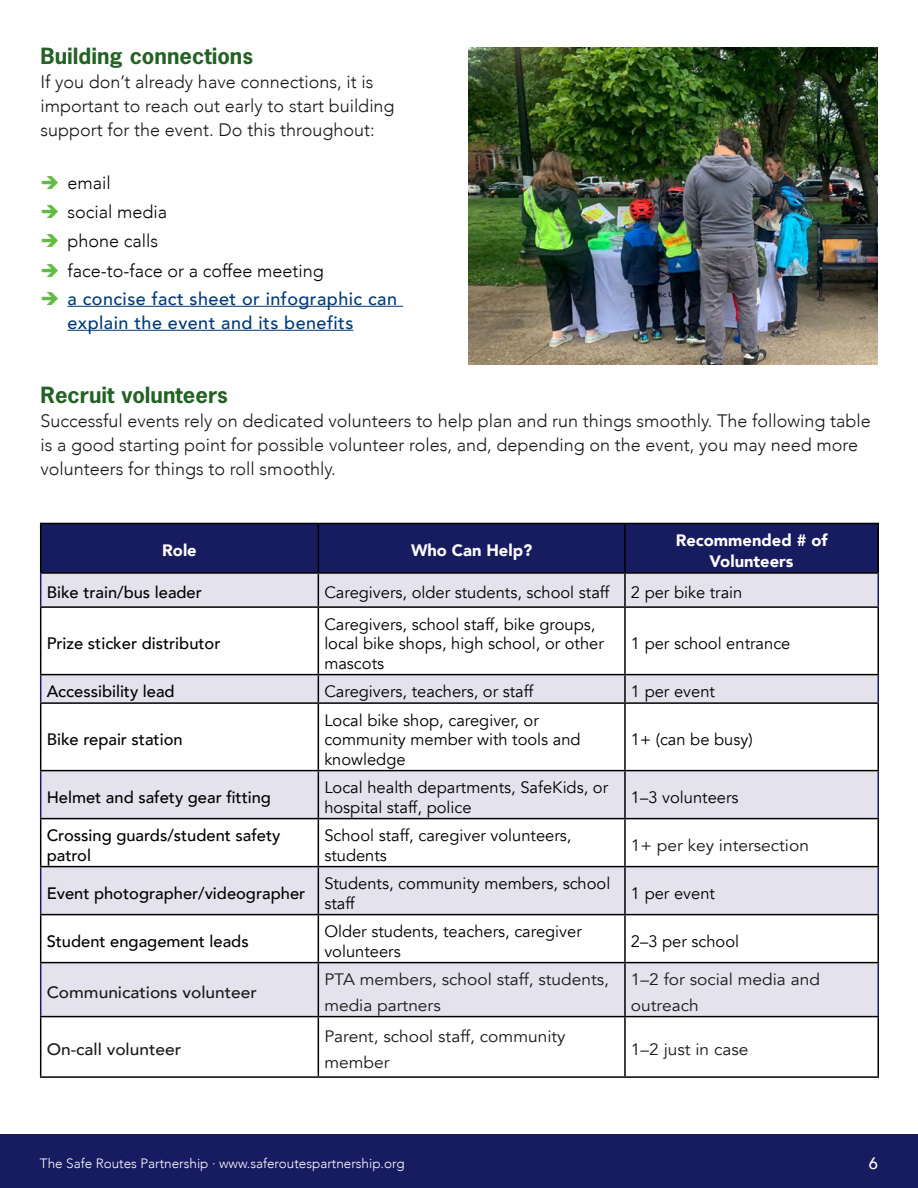
<style>
.page{position:relative;width:918px;height:1188px;background:#fff}
.page>*{position:absolute;margin:0;border:0;box-sizing:border-box;transform-origin:0 0}
.t1{font:700 21px "News Gothic Std";color:#246124;scale:1.05 1}
.t2{font:300 18px/24px "Avenir";color:#171717}
.t3{font:500 18px/24px "Avenir";letter-spacing:.025em;color:#003a76}
.t4{font:300 18px "Avenir";color:#000}
.Table_Text{font:16.5px/19.5px "Avenir";color:#000}
.Table_Text-2{font:500 16.5px/19.5px "Avenir";color:#000}
.Table_Text-3{font:16.5px/25.5px "Avenir";color:#1a1a1a;scale:1.05 1}
.Table_Header{font:900 16.5px "Avenir";color:#fff}
.Table_Text-4{font:500 16.5px "Avenir";color:#1a1a1a;scale:1.05 1}
.t5{font:500 16.5px "Avenir";color:#fff}
.t6{font:300 13.5px "Avenir";color:#fff}
</style>
<div class="page">
<div style="left:0;top:1134px;width:918px;height:54px;background:#171b60"></div>
<hr style="left:68px;top:306px;width:335px;height:1px;background:#003a76">
<hr style="left:68px;top:330px;width:285px;height:1px;background:#003a76">
<img style="left:468px;top:47px;width:410px;height:317px">
<div style="left:41px;top:524px;width:837px;height:48px;background:#171b60"></div>
<div style="left:41px;top:574px;width:837px;height:32px;background:#e4e3ed"></div>
<svg style="left:41px;top:608px;width:837px;height:468px"></svg>
<hr style="left:318px;top:524px;width:1px;height:48px;background:#000">
<hr style="left:624px;top:524px;width:2px;height:48px;background:#000">
<hr style="left:878px;top:524px;width:1px;height:48px;background:#000">
<hr style="left:318px;top:608px;width:1px;height:66px;background:#000">
<hr style="left:624px;top:608px;width:2px;height:66px;background:#000">
<hr style="left:878px;top:608px;width:1px;height:66px;background:#000">
<hr style="left:318px;top:704px;width:1px;height:66px;background:#000">
<hr style="left:624px;top:704px;width:2px;height:66px;background:#000">
<hr style="left:878px;top:704px;width:1px;height:66px;background:#000">
<hr style="left:318px;top:819px;width:1px;height:47px;background:#000">
<hr style="left:624px;top:819px;width:2px;height:47px;background:#000">
<hr style="left:878px;top:819px;width:1px;height:47px;background:#000">
<hr style="left:318px;top:915px;width:1px;height:47px;background:#000">
<hr style="left:624px;top:915px;width:2px;height:47px;background:#000">
<hr style="left:878px;top:915px;width:1px;height:47px;background:#000">
<hr style="left:318px;top:1017px;width:1px;height:59px;background:#000">
<hr style="left:624px;top:1017px;width:2px;height:59px;background:#000">
<hr style="left:878px;top:1017px;width:1px;height:59px;background:#000">
<hr style="left:40px;top:1076px;width:278px;height:2px;background:#000">
<hr style="left:318px;top:1076px;width:307px;height:2px;background:#000">
<hr style="left:625px;top:1076px;width:254px;height:2px;background:#000">
<hr style="left:318px;top:574px;width:1px;height:32px;background:#000">
<hr style="left:624px;top:574px;width:2px;height:32px;background:#000">
<svg style="left:318px;top:675px;width:1px;height:27px"></svg>
<hr style="left:624px;top:675px;width:2px;height:27px;background:#000">
<hr style="left:318px;top:771px;width:1px;height:47px;background:#000">
<hr style="left:624px;top:771px;width:2px;height:47px;background:#000">
<hr style="left:318px;top:867px;width:1px;height:47px;background:#000">
<hr style="left:624px;top:867px;width:2px;height:47px;background:#000">
<hr style="left:318px;top:963px;width:1px;height:53px;background:#000">
<hr style="left:624px;top:963px;width:2px;height:53px;background:#000">
<hr style="left:40px;top:608px;width:1px;height:66px;background:#000">
<hr style="left:40px;top:704px;width:1px;height:66px;background:#000">
<hr style="left:40px;top:819px;width:1px;height:47px;background:#000">
<hr style="left:40px;top:915px;width:1px;height:47px;background:#000">
<hr style="left:40px;top:1017px;width:1px;height:59px;background:#000">
<hr style="left:40px;top:523px;width:278px;height:1px;background:#000">
<hr style="left:40px;top:524px;width:1px;height:48px;background:#000">
<hr style="left:318px;top:523px;width:307px;height:1px;background:#000">
<hr style="left:625px;top:523px;width:254px;height:1px;background:#000">
<hr style="left:40px;top:572px;width:278px;height:2px;background:#000">
<hr style="left:318px;top:572px;width:307px;height:2px;background:#000">
<hr style="left:625px;top:572px;width:254px;height:2px;background:#000">
<hr style="left:40px;top:574px;width:1px;height:32px;background:#171b60">
<hr style="left:878px;top:574px;width:1px;height:32px;background:#171b60">
<hr style="left:40px;top:606px;width:278px;height:2px;background:#000">
<hr style="left:318px;top:606px;width:307px;height:2px;background:#000">
<hr style="left:625px;top:606px;width:254px;height:2px;background:#000">
<hr style="left:40px;top:674px;width:278px;height:1px;background:#000">
<hr style="left:318px;top:674px;width:307px;height:1px;background:#000">
<hr style="left:625px;top:674px;width:254px;height:1px;background:#000">
<hr style="left:40px;top:702px;width:278px;height:2px;background:#000">
<hr style="left:318px;top:702px;width:307px;height:2px;background:#000">
<hr style="left:625px;top:702px;width:254px;height:2px;background:#000">
<svg style="left:40px;top:675px;width:1px;height:27px"></svg>
<svg style="left:878px;top:675px;width:1px;height:27px"></svg>
<hr style="left:40px;top:770px;width:278px;height:1px;background:#000">
<hr style="left:318px;top:770px;width:307px;height:1px;background:#000">
<hr style="left:625px;top:770px;width:254px;height:1px;background:#000">
<hr style="left:40px;top:818px;width:278px;height:1px;background:#000">
<hr style="left:318px;top:818px;width:307px;height:1px;background:#000">
<hr style="left:625px;top:818px;width:254px;height:1px;background:#000">
<hr style="left:40px;top:771px;width:1px;height:47px;background:#171b60">
<hr style="left:878px;top:771px;width:1px;height:47px;background:#171b60">
<hr style="left:40px;top:866px;width:278px;height:1px;background:#000">
<hr style="left:318px;top:866px;width:307px;height:1px;background:#000">
<hr style="left:625px;top:866px;width:254px;height:1px;background:#000">
<hr style="left:40px;top:914px;width:278px;height:1px;background:#000">
<hr style="left:318px;top:914px;width:307px;height:1px;background:#000">
<hr style="left:625px;top:914px;width:254px;height:1px;background:#000">
<hr style="left:40px;top:867px;width:1px;height:47px;background:#171b60">
<hr style="left:878px;top:867px;width:1px;height:47px;background:#171b60">
<hr style="left:40px;top:962px;width:278px;height:1px;background:#000">
<hr style="left:318px;top:962px;width:307px;height:1px;background:#000">
<hr style="left:625px;top:962px;width:254px;height:1px;background:#000">
<hr style="left:40px;top:1016px;width:278px;height:1px;background:#000">
<hr style="left:318px;top:1016px;width:307px;height:1px;background:#000">
<hr style="left:625px;top:1016px;width:254px;height:1px;background:#000">
<hr style="left:40px;top:963px;width:1px;height:53px;background:#171b60">
<hr style="left:878px;top:963px;width:1px;height:53px;background:#171b60">
<h2 class="t1" style="left:40px;top:42px;width:204px">Building connections</h2>
<p class="t2" style="left:40px;top:69px;width:356px">If you don’t already have connections, it is important to reach out early to start building support for the event. Do this throughout:</p>
<p class="t4" style="left:68px;top:172px;width:45px">email</p>
<p class="t4" style="left:68px;top:201px;width:101px">social media</p>
<p class="t4" style="left:68px;top:230px;width:92px">phone calls</p>
<p class="t4" style="left:68px;top:260px;width:258px">face-to-face or a coffee meeting</p>
<p class="t3" style="left:68px;top:286px;width:331px">a concise fact sheet or infographic can explain the event and its benefits</p>
<h2 class="t1" style="left:40px;top:381px;width:180px">Recruit volunteers</h2>
<p class="t2" style="left:40px;top:409px;width:832px">Successful events rely on dedicated volunteers to help plan and run things smoothly. The following table is a good starting point for possible volunteer roles, and, depending on the event, you may need more volunteers for things to roll smoothly.</p>
<p class="Table_Header" style="left:162px;top:537px;width:36px">Role</p>
<p class="Table_Header" style="left:411px;top:537px;width:123px">Who Can Help?</p>
<p class="Table_Header" style="left:676px;top:526px;width:153px">Recommended # of</p>
<p class="Table_Header" style="left:710px;top:547px;width:86px">Volunteers</p>
<p class="Table_Text-2" style="left:47px;top:582px;width:157px">Bike train/bus leader</p>
<p class="Table_Text" style="left:324px;top:583px;width:287px">Caregivers, older students, school staff</p>
<p class="Table_Text" style="left:631px;top:583px;width:113px">2 per bike train</p>
<p class="Table_Text-2" style="left:47px;top:633px;width:175px">Prize sticker distributor</p>
<p class="Table_Text" style="left:324px;top:614px;width:281px">Caregivers, school staff, bike groups, local bike shops, high school, or other mascots</p>
<p class="Table_Text" style="left:631px;top:634px;width:161px">1 per school entrance</p>
<p class="Table_Text-2" style="left:47px;top:681px;width:129px">Accessibility lead</p>
<p class="Table_Text" style="left:324px;top:682px;width:210px">Caregivers, teachers, or staff</p>
<p class="Table_Text" style="left:631px;top:682px;width:86px">1 per event</p>
<p class="Table_Text-2" style="left:47px;top:729px;width:137px">Bike repair station</p>
<p class="Table_Text" style="left:324px;top:710px;width:258px">Local bike shop, caregiver, or community member with tools and knowledge</p>
<p class="Table_Text" style="left:631px;top:730px;width:123px">1+ (can be busy)</p>
<p class="Table_Text-2" style="left:47px;top:786px;width:226px">Helmet and safety gear fitting</p>
<p class="Table_Text" style="left:324px;top:778px;width:285px">Local health departments, SafeKids, or hospital staff, police</p>
<p class="Table_Text" style="left:631px;top:788px;width:109px">1–3 volunteers</p>
<p class="Table_Text-2" style="left:47px;top:825px;width:235px">Crossing guards/student safety patrol</p>
<p class="Table_Text" style="left:324px;top:826px;width:249px">School staff, caregiver volunteers, students</p>
<p class="Table_Text-3" style="left:631px;top:833px;width:171px">1+ per key intersection</p>
<p class="Table_Text-2" style="left:47px;top:882px;width:260px">Event photographer/videographer</p>
<p class="Table_Text" style="left:324px;top:874px;width:288px">Students, community members, school staff</p>
<p class="Table_Text" style="left:631px;top:884px;width:86px">1 per event</p>
<p class="Table_Text-2" style="left:47px;top:930px;width:204px">Student engagement leads</p>
<p class="Table_Text" style="left:324px;top:922px;width:259px">Older students, teachers, caregiver volunteers</p>
<p class="Table_Text" style="left:631px;top:932px;width:110px">2–3 per school</p>
<p class="Table_Text-4" style="left:47px;top:978px;width:202px">Communications volunteer</p>
<p class="Table_Text-3" style="left:324px;top:967px;width:273px">PTA members, school staff, students, media partners</p>
<p class="Table_Text-3" style="left:631px;top:967px;width:181px">1–2 for social media and outreach</p>
<p class="Table_Text-4" style="left:47px;top:1035px;width:130px">On-call volunteer</p>
<p class="Table_Text-3" style="left:324px;top:1024px;width:231px">Parent, school staff, community member</p>
<p class="Table_Text-3" style="left:631px;top:1037px;width:113px">1–2 just in case</p>
<p class="t6" style="left:40px;top:1156px;width:366px">The Safe Routes Partnership · www.saferoutespartnership.org</p>
<p class="t5" style="left:869px;top:1149px;width:11px">6</p>
</div>
